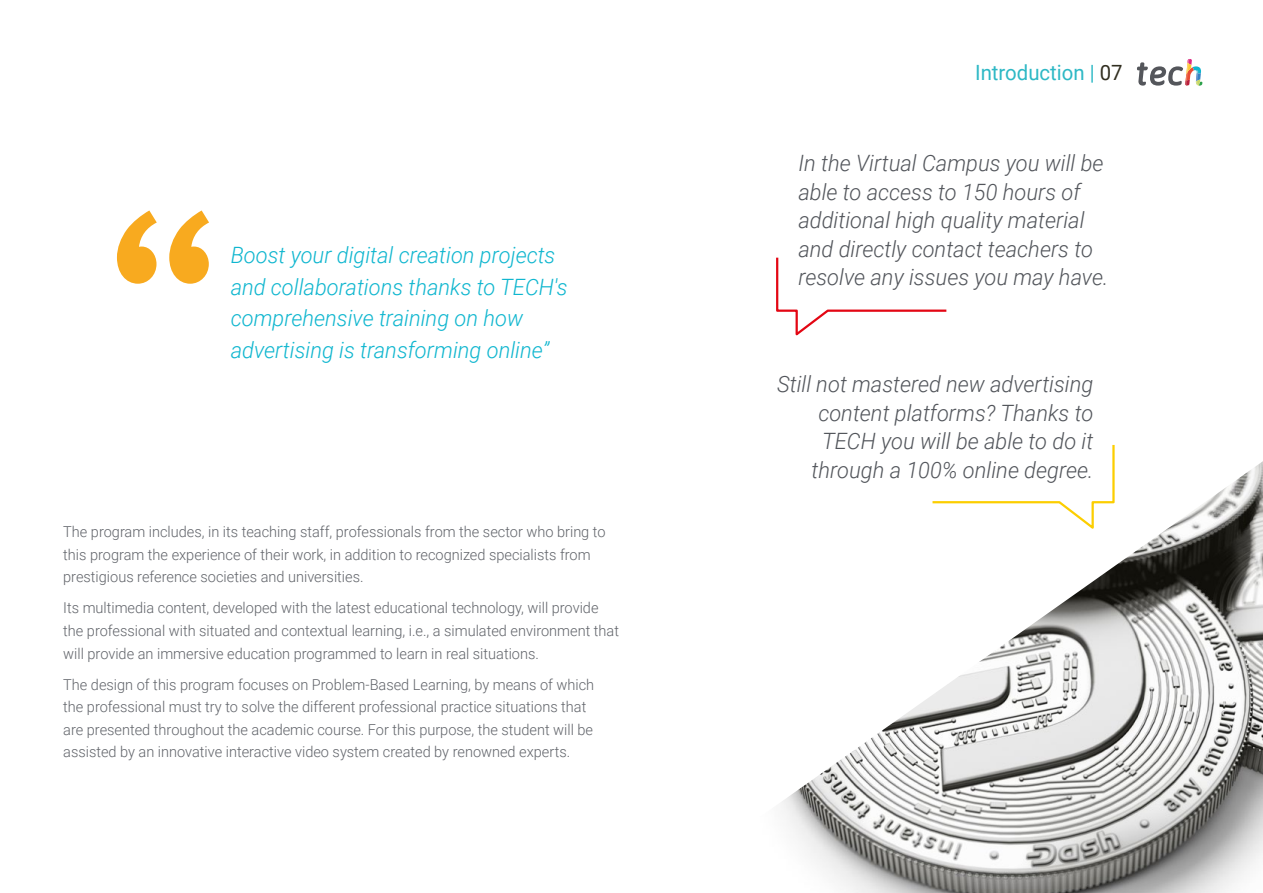
<style>
.page{position:relative;width:1263px;height:893px;background:#fff}
.page>*{position:absolute;margin:0;border:0;box-sizing:border-box;transform-origin:0 0}
.t1{font:italic 300 22.5px/28.5px "Roboto";color:#52555b;text-align:right}
.t2{font:italic 300 22.5px/31.5px "Roboto";color:#0fb6cf}
.t3{font:21px "Roboto";color:#2db8c5}
.t4{font:300 15px/22.5px "Roboto";color:#61646a}
.s1{color:#312e20}
</style>
<div class="page">
<svg style="left:117px;top:210px;width:92px;height:74px"></svg>
<svg style="left:776px;top:257px;width:171px;height:79px"></svg>
<svg style="left:1137px;top:59px;width:65px;height:27px"></svg>
<img style="left:781px;top:461px;width:482px;height:432px">
<h1 class="t2" style="left:231px;top:239px;width:338px">Boost your digital creation projects and collaborations thanks to TECH's comprehensive training on how advertising is transforming online”</h1>
<p class="t4" style="left:63px;top:520px;width:544px">The program includes, in its teaching staff, professionals from the sector who bring to this program the experience of their work, in addition to recognized specialists from prestigious reference societies and universities.</p>
<p class="t4" style="left:63px;top:596px;width:557px">Its multimedia content, developed with the latest educational technology, will provide the professional with situated and contextual learning, i.e., a simulated environment that will provide an immersive education programmed to learn in real situations.</p>
<p class="t4" style="left:63px;top:672px;width:532px">The design of this program focuses on Problem-Based Learning, by means of which the professional must try to solve the different professional practice situations that are presented throughout the academic course. For this purpose, the student will be assisted by an innovative interactive video system created by renowned experts.</p>
<h2 class="t3" style="left:975px;top:57px;width:149px">Introduction | <span class="s1">07</span></h2>
<h1 class="t1" style="left:798px;top:148px;width:311px;text-align:left">In the Virtual Campus you will be able to access to 150 hours of additional high quality material and directly contact teachers to resolve any issues you may have.</h1>
<h1 class="t1" style="left:777px;top:369px;width:318px">Still not mastered new advertising content platforms? Thanks to<br>TECH you will be able to do it through a 100% online degree.</h1>
</div>
